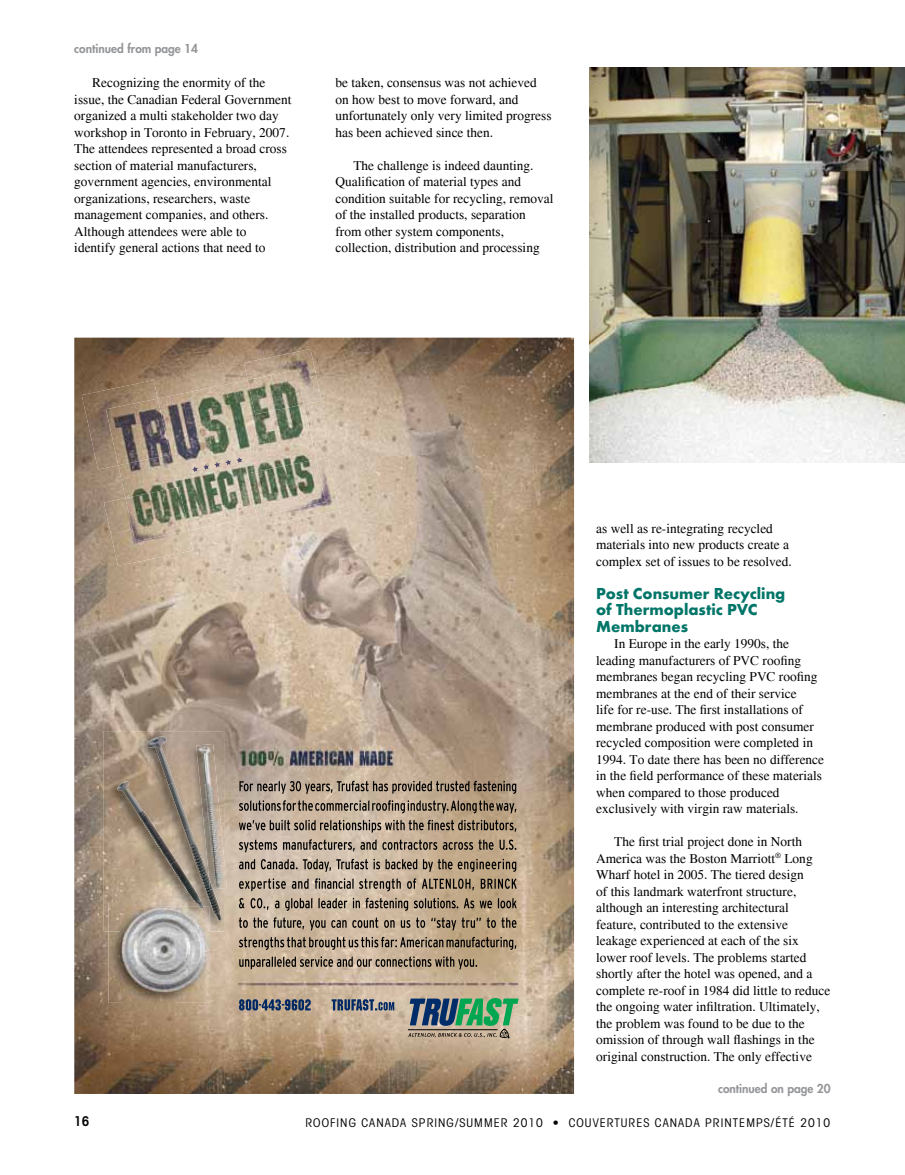
<style>
.page{position:relative;width:905px;height:1175px;background:#fff}
.page>*{position:absolute;margin:0;border:0;box-sizing:border-box;transform-origin:0 0}
.t1{font:700 16.5px/16.5px "Futura T";color:#007568}
.t2{font:13.5px/16.5px "Times";color:#000}
.t3{font:600 condensed 13.5px "Avant Garde";color:#000}
.t4{font:condensed 12px "Avant Garde";letter-spacing:.09em;color:#000}
.t5{font:800 12px "Futura";color:#939598}
</style>
<div class="page">
<img style="left:74px;top:338px;width:150px;height:100px">
<img style="left:224px;top:338px;width:350px;height:49px">
<img style="left:274px;top:387px;width:300px;height:707px">
<img style="left:74px;top:438px;width:50px;height:656px">
<img style="left:124px;top:526px;width:150px;height:214px">
<img style="left:175px;top:740px;width:99px;height:354px">
<img style="left:124px;top:1002px;width:51px;height:92px">
<img style="left:104px;top:731px;width:92px;height:200px">
<img style="left:224px;top:857px;width:3px;height:31px">
<img style="left:196px;top:744px;width:28px;height:145px">
<img style="left:117px;top:781px;width:23px;height:37px">
<img style="left:170px;top:865px;width:16px;height:24px">
<img style="left:146px;top:736px;width:28px;height:48px">
<img style="left:168px;top:782px;width:22px;height:48px">
<img style="left:185px;top:829px;width:22px;height:47px">
<img style="left:200px;top:876px;width:22px;height:44px">
<svg style="left:209px;top:877px;width:4px;height:12px"></svg>
<img style="left:108px;top:902px;width:102px;height:100px">
<img style="left:120px;top:906px;width:89px;height:87px">
<svg style="left:196px;top:902px;width:7px;height:6px"></svg>
<svg style="left:239px;top:956px;width:238px;height:13px;background:#968571"></svg>
<svg style="left:239px;top:936px;width:277px;height:14px;background:#968570"></svg>
<svg style="left:239px;top:917px;width:155px;height:13px;background:#a1917e"></svg>
<svg style="left:401px;top:917px;width:115px;height:13px"></svg>
<svg style="left:239px;top:897px;width:73px;height:14px"></svg>
<svg style="left:318px;top:897px;width:174px;height:14px;background:#9b8a75"></svg>
<svg style="left:498px;top:897px;width:18px;height:11px"></svg>
<svg style="left:239px;top:878px;width:114px;height:13px"></svg>
<svg style="left:359px;top:878px;width:57px;height:13px"></svg>
<svg style="left:422px;top:878px;width:52px;height:12px"></svg>
<svg style="left:480px;top:878px;width:36px;height:10px"></svg>
<svg style="left:239px;top:858px;width:16px;height:11px"></svg>
<svg style="left:261px;top:858px;width:36px;height:11px"></svg>
<svg style="left:303px;top:858px;width:213px;height:14px;background:#9b8b77"></svg>
<svg style="left:239px;top:839px;width:38px;height:13px"></svg>
<svg style="left:283px;top:839px;width:93px;height:12px"></svg>
<svg style="left:382px;top:839px;width:111px;height:10px"></svg>
<svg style="left:499px;top:839px;width:17px;height:10px"></svg>
<svg style="left:239px;top:819px;width:277px;height:14px;background:#998977"></svg>
<svg style="left:239px;top:800px;width:277px;height:13px;background:#908170"></svg>
<svg style="left:239px;top:780px;width:277px;height:14px;background:#928272"></svg>
<img style="left:104px;top:498px;width:89px;height:68px">
<img style="left:267px;top:457px;width:72px;height:69px">
<img style="left:244px;top:349px;width:78px;height:55px">
<img style="left:82px;top:380px;width:36px;height:89px">
<img style="left:118px;top:380px;width:149px;height:150px">
<img style="left:266px;top:404px;width:50px;height:55px">
<img style="left:125px;top:487px;width:64px;height:54px">
<img style="left:247px;top:459px;width:78px;height:57px">
<img style="left:248px;top:370px;width:56px;height:44px">
<img style="left:106px;top:398px;width:64px;height:67px">
<svg style="left:192px;top:457px;width:50px;height:15px"></svg>
<img style="left:238px;top:747px;width:176px;height:22px">
<img style="left:238px;top:970px;width:279px;height:23px">
<svg style="left:239px;top:999px;width:72px;height:11px"></svg>
<svg style="left:331px;top:999px;width:63px;height:11px"></svg>
<svg style="left:408px;top:998px;width:110px;height:40px;background:#6b8f7b"></svg>
<img style="left:589px;top:68px;width:315px;height:394px">
<p class="t5" style="left:74px;top:41px;width:125px">continued from page 14</p>
<p class="t2" style="left:74px;top:74px;width:219px;text-indent:18px">Recognizing the enormity of the issue, the Canadian Federal Government organized a multi stakeholder two day workshop in Toronto in February, 2007.<br>The attendees represented a broad cross section of material manufacturers, government agencies, environmental organizations, researchers, waste management companies, and others.<br>Although attendees were able to identify general actions that need to</p>
<p class="t2" style="left:335px;top:74px;width:218px">be taken, consensus was not achieved on how best to move forward, and unfortunately only very limited progress has been achieved since then.</p>
<p class="t2" style="left:335px;top:157px;width:219px;text-indent:18px">The challenge is indeed daunting.<br>Qualification of material types and condition suitable for recycling, removal of the installed products, separation from other system components, collection, distribution and processing</p>
<p class="t2" style="left:596px;top:520px;width:197px">as well as re-integrating recycled materials into new products create a complex set of issues to be resolved.</p>
<h4 class="t1" style="left:596px;top:585px;width:191px">Post Consumer Recycling of Thermoplastic PVC<br>Membranes</h4>
<p class="t2" style="left:596px;top:635px;width:229px;text-indent:18px">In Europe in the early 1990s, the leading manufacturers of PVC roofing membranes began recycling PVC roofing membranes at the end of their service<br>life for re-use. The first installations of membrane produced with post consumer recycled composition were completed in 1994. To date there has been no difference in the field performance of these materials when compared to those produced exclusively with virgin raw materials.</p>
<p class="t2" style="left:596px;top:833px;width:236px;text-indent:18px">The first trial project done in North America was the Boston Marriott<sup>®</sup> Long Wharf hotel in 2005. The tiered design<br>of this landmark waterfront structure, although an interesting architectural feature, contributed to the extensive leakage experienced at each of the six lower roof levels. The problems started shortly after the hotel was opened, and a complete re-roof in 1984 did little to reduce the ongoing water infiltration. Ultimately, the problem was found to be due to the omission of through wall flashings in the original construction. The only effective</p>
<p class="t5" style="left:718px;top:1080px;width:114px">continued on page 20</p>
<p class="t3" style="left:74px;top:1112px;width:17px">16</p>
<p class="t4" style="left:305px;top:1115px;width:526px">ROOFING CANADA SPRING/SUMMER 2010 • COUVERTURES CANADA PRINTEMPS/ÉTÉ 2010</p>
</div>
